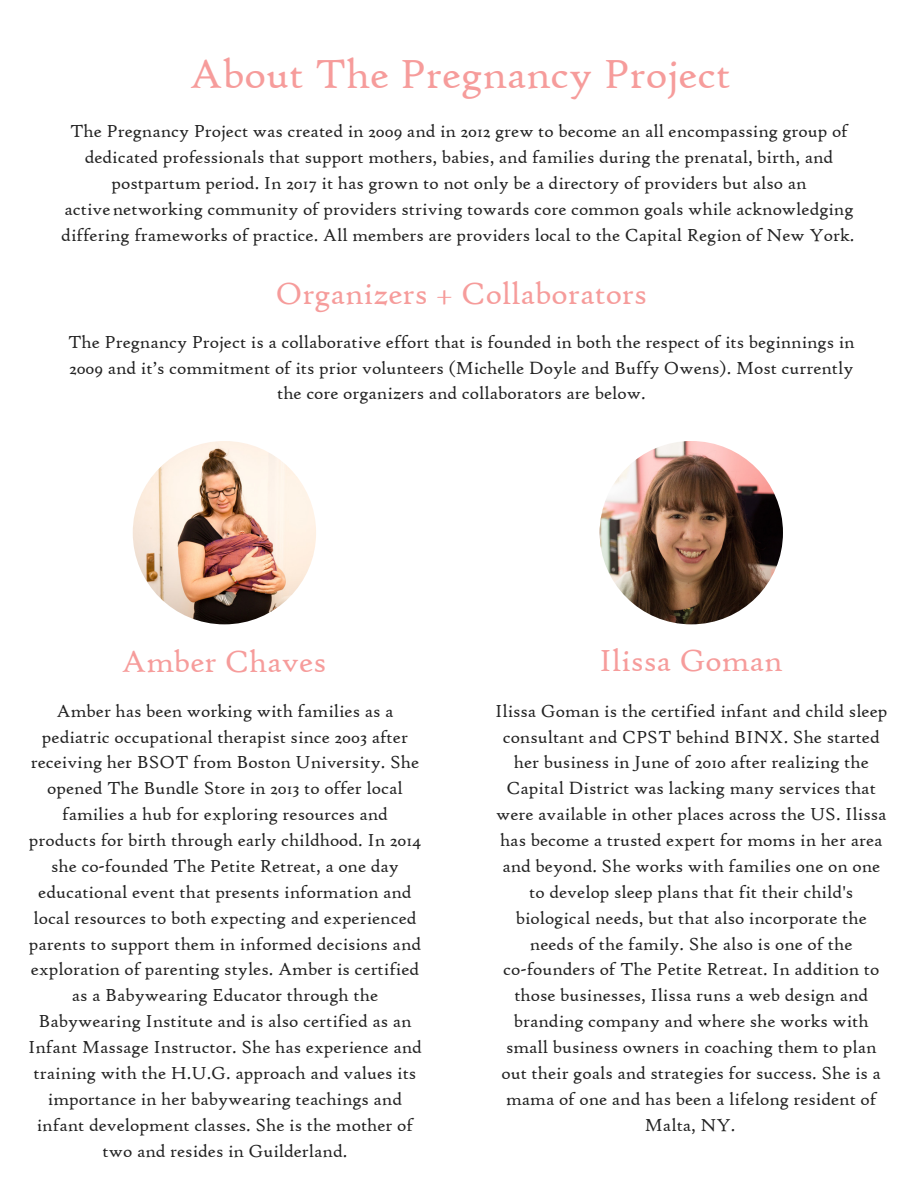
<style>
.page{position:relative;width:918px;height:1188px;background:#fff}
.page>*{position:absolute;margin:0;border:0;box-sizing:border-box;transform-origin:0 0}
.t1{font:43.65px "High Tower Text";color:#f69c9b}
.t2{font:32.7px "High Tower Text";color:#f69c9b}
.t3{font:18.75px/25.8px "High Tower Text";color:#222;text-align:center}
</style>
<div class="page">
<img style="left:133px;top:441px;width:183px;height:183px;border-radius:50%">
<img style="left:600px;top:441px;width:183px;height:183px;border-radius:50%">
<h1 class="t1" style="left:189px;top:55px;width:543px">About The Pregnancy Project</h1>
<p class="t3" style="left:61px;top:120px;width:795px">The Pregnancy Project was created in 2009 and in 2012 grew to become an all encompassing group of dedicated professionals that support mothers, babies, and families during the prenatal, birth, and postpartum period. In 2017 it has grown to not only be a directory of providers but also an activenetworking community of providers striving towards core common goals while acknowledging differing frameworks of practice. All members are providers local to the Capital Region of New York.</p>
<h2 class="t2" style="left:275px;top:280px;width:373px">Organizers + Collaborators</h2>
<p class="t3" style="left:68px;top:330px;width:788px">The Pregnancy Project is a collaborative effort that is founded in both the respect of its beginnings in<br>2009 and it’s commitment of its prior volunteers (Michelle Doyle and Buffy Owens). Most currently the core organizers and collaborators are below.</p>
<h2 class="t2" style="left:121px;top:647px;width:206px">Amber Chaves</h2>
<h2 class="t2" style="left:599px;top:646px;width:185px">Ilissa Goman</h2>
<p class="t3" style="left:28px;top:699px;width:395px">Amber has been working with families as a pediatric occupational therapist since 2003 after receiving her BSOT from Boston University. She opened The Bundle Store in 2013 to offer local families a hub for exploring resources and products for birth through early childhood. In 2014 she co-founded The Petite Retreat, a one day educational event that presents information and local resources to both expecting and experienced parents to support them in informed decisions and exploration of parenting styles. Amber is certified as a Babywearing Educator through the Babywearing Institute and is also certified as an Infant Massage Instructor. She has experience and training with the H.U.G. approach and values its importance in her babywearing teachings and infant development classes. She is the mother of two and resides in Guilderland.</p>
<p class="t3" style="left:495px;top:699px;width:394px">Ilissa Goman is the certified infant and child sleep consultant and CPST behind BINX. She started her business in June of 2010 after realizing the Capital District was lacking many services that were available in other places across the US. Ilissa has become a trusted expert for moms in her area and beyond. She works with families one on one to develop sleep plans that fit their child's biological needs, but that also incorporate the needs of the family. She also is one of the co-founders of The Petite Retreat. In addition to those businesses, Ilissa runs a web design and branding company and where she works with small business owners in coaching them to plan out their goals and strategies for success. She is a mama of one and has been a lifelong resident of Malta, NY.</p>
</div>
